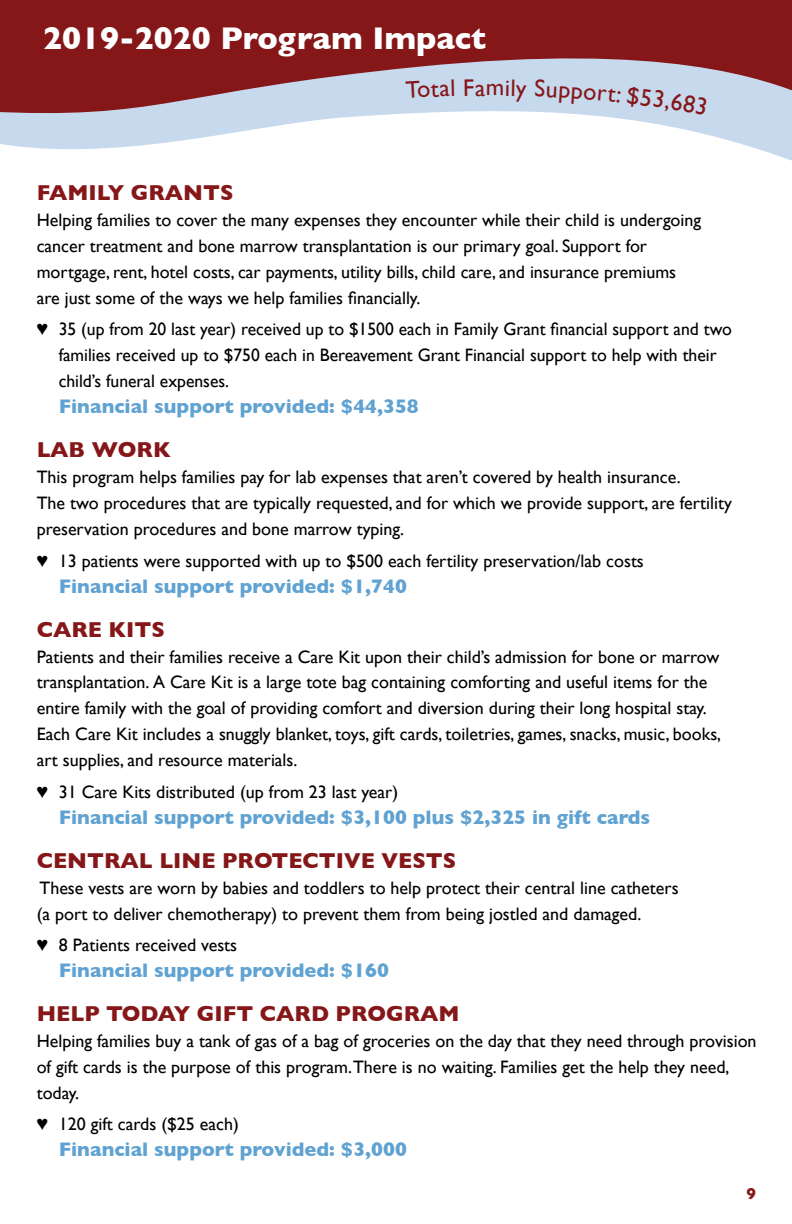
<style>
.page{position:relative;width:792px;height:1224px;background:#fff}
.page>*{position:absolute;margin:0;border:0;box-sizing:border-box;transform-origin:0 0}
.t1{font:700 32px "Gill Sans";color:#fff}
.t2{font:24px "Gill Sans";color:#851719}
.t3{font:700 22px "Gill Sans";color:#851719}
.t4{font:700 20px "Gill Sans";color:#60a2d1}
.t5{font:18px/26px "Gill Sans";color:#000}
.t6{font:700 16px "Gill Sans";color:#851719}
</style>
<div class="page">
<svg style="left:0;top:121px;width:792px;height:40px"></svg>
<svg style="left:0;top:0;width:792px;height:121px;background:#995056"></svg>
<svg style="left:406px;top:79px;width:68px;height:19px"></svg>
<svg style="left:506px;top:79px;width:21px;height:23px"></svg>
<div style="left:535px;top:80px;width:86px;height:24px;background:#c7d9ed"></div>
<div style="left:627px;top:86px;width:80px;height:29px;background:#c7d9ed"></div>
<h1 class="t1" style="left:43px;top:13px;width:444px">2019-2020 Program Impact</h1>
<h2 class="t2" style="left:475px;top:73px;width:31px">am</h2>
<p class="t3" style="left:37px;top:175px;width:198px">FAMILY GRANTS</p>
<p class="t5" style="left:37px;top:207px;width:666px">Helping families to cover the many expenses they encounter while their child is undergoing cancer treatment and bone marrow transplantation is our primary goal. Support for mortgage, rent, hotel costs, car payments, utility bills, child care, and insurance premiums are just some of the ways we help families financially.</p>
<p class="t5" style="left:59px;top:316px;width:675px;text-indent:-22px">♥ 35 (up from 20 last year) received up to $1500 each in Family Grant financial support and two families received up to $750 each in Bereavement Grant Financial support to help with their child’s funeral expenses.</p>
<p class="t4" style="left:59px;top:391px;width:362px">Financial support provided: $44,358</p>
<p class="t3" style="left:37px;top:433px;width:135px">LAB WORK</p>
<p class="t5" style="left:37px;top:464px;width:697px">This program helps families pay for lab expenses that aren’t covered by health insurance.<br>The two procedures that are typically requested, and for which we provide support, are fertility preservation procedures and bone marrow typing.</p>
<p class="t5" style="left:37px;top:547px;width:609px">♥ 13 patients were supported with up to $500 each fertility preservation/lab costs</p>
<p class="t4" style="left:59px;top:570px;width:350px">Financial support provided: $1,740</p>
<p class="t3" style="left:37px;top:612px;width:130px">CARE KITS</p>
<p class="t5" style="left:37px;top:643px;width:686px">Patients and their families receive a Care Kit upon their child’s admission for bone or marrow transplantation. A Care Kit is a large tote bag containing comforting and useful items for the entire family with the goal of providing comfort and diversion during their long hospital stay.<br>Each Care Kit includes a snuggly blanket, toys, gift cards, toiletries, games, snacks, music, books, art supplies, and resource materials.</p>
<p class="t5" style="left:37px;top:778px;width:363px">♥ 31 Care Kits distributed (up from 23 last year)</p>
<p class="t4" style="left:59px;top:801px;width:593px">Financial support provided: $3,100 plus $2,325 in gift cards</p>
<p class="t3" style="left:37px;top:843px;width:421px">CENTRAL LINE PROTECTIVE VESTS</p>
<p class="t5" style="left:37px;top:874px;width:643px">These vests are worn by babies and toddlers to help protect their central line catheters (a port to deliver chemotherapy) to prevent them from being jostled and damaged.</p>
<p class="t5" style="left:37px;top:931px;width:202px">♥ 8 Patients received vests</p>
<p class="t4" style="left:59px;top:954px;width:332px">Financial support provided: $160</p>
<p class="t3" style="left:37px;top:996px;width:424px">HELP TODAY GIFT CARD PROGRAM</p>
<p class="t5" style="left:37px;top:1027px;width:721px">Helping families buy a tank of gas of a bag of groceries on the day that they need through provision of gift cards is the purpose of this program.There is no waiting. Families get the help they need, today.</p>
<p class="t5" style="left:37px;top:1111px;width:204px">♥ 120 gift cards ($25 each)</p>
<p class="t4" style="left:59px;top:1133px;width:350px">Financial support provided: $3,000</p>
<p class="t6" style="left:746px;top:1181px;width:11px">9</p>
</div>
